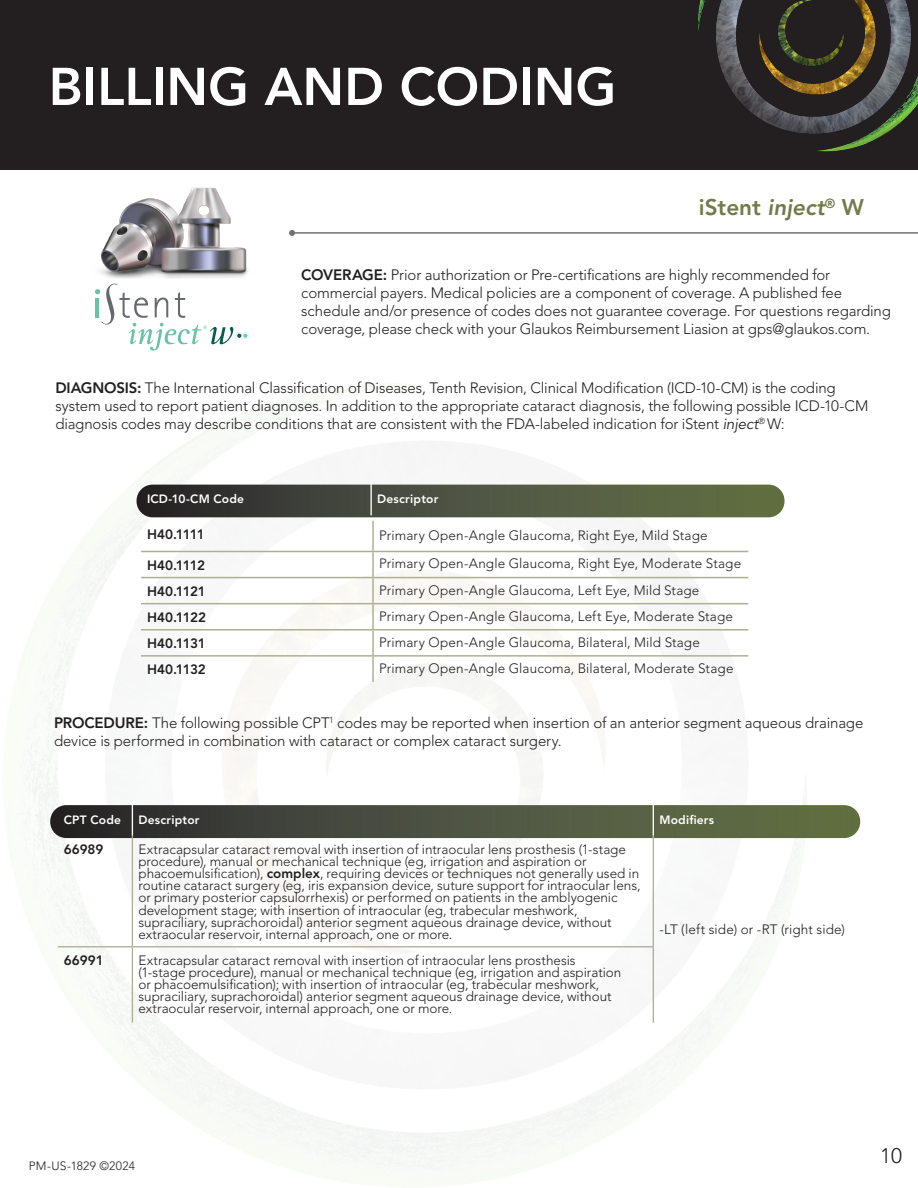
<style>
.page{position:relative;width:918px;height:1188px;background:#fff}
.page>*{position:absolute;margin:0;border:0;box-sizing:border-box;transform-origin:0 0}
.Title_Page{font:800 52.5px "Avenir LT Std";color:#fff}
.t1{font:800 22.5px "Avenir LT Std";color:#717b4b}
.t2{font:300 21px "Avenir LT Std";color:#231f20}
.Notes{font:300 15px/18px "Avenir LT Std";letter-spacing:-.01em;color:#231f20}
.table_copy{font:300 13.5px/12.1px "Avenir LT Std";color:#231f20}
.table_copy-2{font:800 13.5px "Avenir LT Std";letter-spacing:-.01em;color:#231f20}
.table_copy-3{font:800 12px "Avenir LT Std";letter-spacing:.02em;color:#fff}
.Leagl{font:300 12px "Avenir LT Std";letter-spacing:.02em;color:#231f20}
.s1{font-style:italic}
.s2{font-weight:800}
.s3{font-weight:400;font-style:italic}
</style>
<div class="page">
<div style="left:0;top:0;width:918px;height:170px;background:#231f20"></div>
<img style="left:698px;top:0;width:220px;height:152px">
<hr style="left:292px;top:232px;width:626px;height:2px;background:#707271">
<svg style="left:289px;top:230px;width:6px;height:6px"></svg>
<svg style="left:50px;top:805px;width:810px;height:33px;background:#4b523f"></svg>
<hr style="left:132px;top:802px;width:1px;height:34px;background:#fff">
<hr style="left:653px;top:802px;width:1px;height:34px;background:#fff">
<hr style="left:132px;top:836px;width:1px;height:110px;background:#aeb094">
<hr style="left:653px;top:836px;width:1px;height:110px;background:#aeb094">
<hr style="left:58px;top:946px;width:74px;height:1px;background:#aeb094">
<hr style="left:132px;top:946px;width:522px;height:1px;background:#aeb094">
<hr style="left:132px;top:947px;width:1px;height:76px;background:#aeb094">
<hr style="left:653px;top:947px;width:1px;height:76px;background:#aeb094">
<img style="left:100px;top:187px;width:148px;height:91px">
<svg style="left:137px;top:485px;width:648px;height:32px;background:#4b513e"></svg>
<hr style="left:370px;top:482px;width:2px;height:33px;background:#fff">
<hr style="left:372px;top:521px;width:2px;height:30px;background:#aeb094">
<hr style="left:141px;top:551px;width:232px;height:1px;background:#aeb094">
<hr style="left:373px;top:551px;width:375px;height:1px;background:#aeb094">
<hr style="left:372px;top:552px;width:2px;height:25px;background:#aeb094">
<hr style="left:141px;top:577px;width:232px;height:1px;background:#aeb094">
<hr style="left:373px;top:577px;width:375px;height:1px;background:#aeb094">
<hr style="left:372px;top:578px;width:2px;height:25px;background:#aeb094">
<hr style="left:141px;top:603px;width:232px;height:1px;background:#aeb094">
<hr style="left:373px;top:603px;width:375px;height:1px;background:#aeb094">
<hr style="left:372px;top:604px;width:2px;height:25px;background:#aeb094">
<hr style="left:141px;top:629px;width:232px;height:2px;background:#aeb094">
<hr style="left:373px;top:629px;width:375px;height:2px;background:#aeb094">
<hr style="left:372px;top:631px;width:2px;height:24px;background:#aeb094">
<hr style="left:141px;top:655px;width:232px;height:2px;background:#aeb094">
<hr style="left:373px;top:655px;width:375px;height:2px;background:#aeb094">
<hr style="left:372px;top:657px;width:2px;height:25px;background:#aeb094">
<svg style="left:95px;top:283px;width:154px;height:68px"></svg>
<p class="Title_Page" style="left:49px;top:56px;width:569px">BILLING AND CODING</p>
<p class="t1" style="left:699px;top:194px;width:167px">iStent <span class="s1">inject</span><sup>®</sup> W</p>
<p class="Notes" style="left:301px;top:265px;width:591px"><span class="s2">COVERAGE:</span> Prior authorization or Pre-certifications are highly recommended for commercial payers. Medical policies are a component of coverage. A published fee schedule and/or presence of codes does not guarantee coverage. For questions regarding coverage, please check with your Glaukos Reimbursement Liasion at gps@glaukos.com.</p>
<p class="Notes" style="left:55px;top:378px;width:815px"><span class="s2">DIAGNOSIS:</span> The International Classification of Diseases, Tenth Revision, Clinical Modification (ICD-10-CM) is the coding system used to report patient diagnoses. In addition to the appropriate cataract diagnosis, the following possible ICD-10-CM diagnosis codes may describe conditions that are consistent with the FDA-labeled indication for iStent <span class="s3">inject</span><sup>®</sup> W:</p>
<p class="table_copy-3" style="left:147px;top:492px;width:99px">ICD-10-CM Code</p>
<p class="table_copy-3" style="left:377px;top:492px;width:63px">Descriptor</p>
<p class="table_copy-2" style="left:147px;top:526px;width:59px">H40.1111</p>
<p class="table_copy" style="left:379px;top:529px;width:330px">Primary Open-Angle Glaucoma, Right Eye, Mild Stage</p>
<p class="table_copy-2" style="left:147px;top:557px;width:60px">H40.1112</p>
<p class="table_copy" style="left:379px;top:558px;width:364px">Primary Open-Angle Glaucoma, Right Eye, Moderate Stage</p>
<p class="table_copy-2" style="left:147px;top:583px;width:60px">H40.1121</p>
<p class="table_copy" style="left:379px;top:584px;width:322px">Primary Open-Angle Glaucoma, Left Eye, Mild Stage</p>
<p class="table_copy-2" style="left:147px;top:609px;width:60px">H40.1122</p>
<p class="table_copy" style="left:379px;top:610px;width:355px">Primary Open-Angle Glaucoma, Left Eye, Moderate Stage</p>
<p class="table_copy-2" style="left:147px;top:635px;width:60px">H40.1131</p>
<p class="table_copy" style="left:379px;top:636px;width:322px">Primary Open-Angle Glaucoma, Bilateral, Mild Stage</p>
<p class="table_copy-2" style="left:147px;top:661px;width:60px">H40.1132</p>
<p class="table_copy" style="left:379px;top:662px;width:356px">Primary Open-Angle Glaucoma, Bilateral, Moderate Stage</p>
<p class="Notes" style="left:54px;top:714px;width:811px"><span class="s2">PROCEDURE:</span> The following possible CPT<sup>1</sup> codes may be reported when insertion of an anterior segment aqueous drainage device is performed in combination with cataract or complex cataract surgery.</p>
<p class="table_copy-3" style="left:64px;top:812px;width:59px">CPT Code</p>
<p class="table_copy-3" style="left:138px;top:812px;width:63px">Descriptor</p>
<p class="table_copy-3" style="left:659px;top:812px;width:56px">Modifiers</p>
<p class="table_copy-2" style="left:64px;top:841px;width:41px">66989</p>
<p class="table_copy" style="left:138px;top:843px;width:504px">Extracapsular cataract removal with insertion of intraocular lens prosthesis (1-stage procedure), manual or mechanical technique (eg, irrigation and aspiration or phacoemulsification), <span class="s2">complex</span>, requiring devices or techniques not generally used in routine cataract surgery (eg, iris expansion device, suture support for intraocular lens, or primary posterior capsulorrhexis) or performed on patients in the amblyogenic development stage; with insertion of intraocular (eg, trabecular meshwork, supraciliary, suprachoroidal) anterior segment aqueous drainage device, without extraocular reservoir, internal approach, one or more.</p>
<p class="table_copy" style="left:659px;top:924px;width:187px">-LT (left side) or -RT (right side)</p>
<p class="table_copy-2" style="left:64px;top:952px;width:41px">66991</p>
<p class="table_copy" style="left:138px;top:954px;width:485px">Extracapsular cataract removal with insertion of intraocular lens prosthesis (1-stage procedure), manual or mechanical technique (eg, irrigation and aspiration or phacoemulsification); with insertion of intraocular (eg, trabecular meshwork, supraciliary, suprachoroidal) anterior segment aqueous drainage device, without extraocular reservoir, internal approach, one or more.</p>
<p class="Leagl" style="left:29px;top:1159px;width:108px">PM-US-1829 ©2024</p>
<p class="t2" style="left:880px;top:1144px;width:23px">10</p>
</div>
